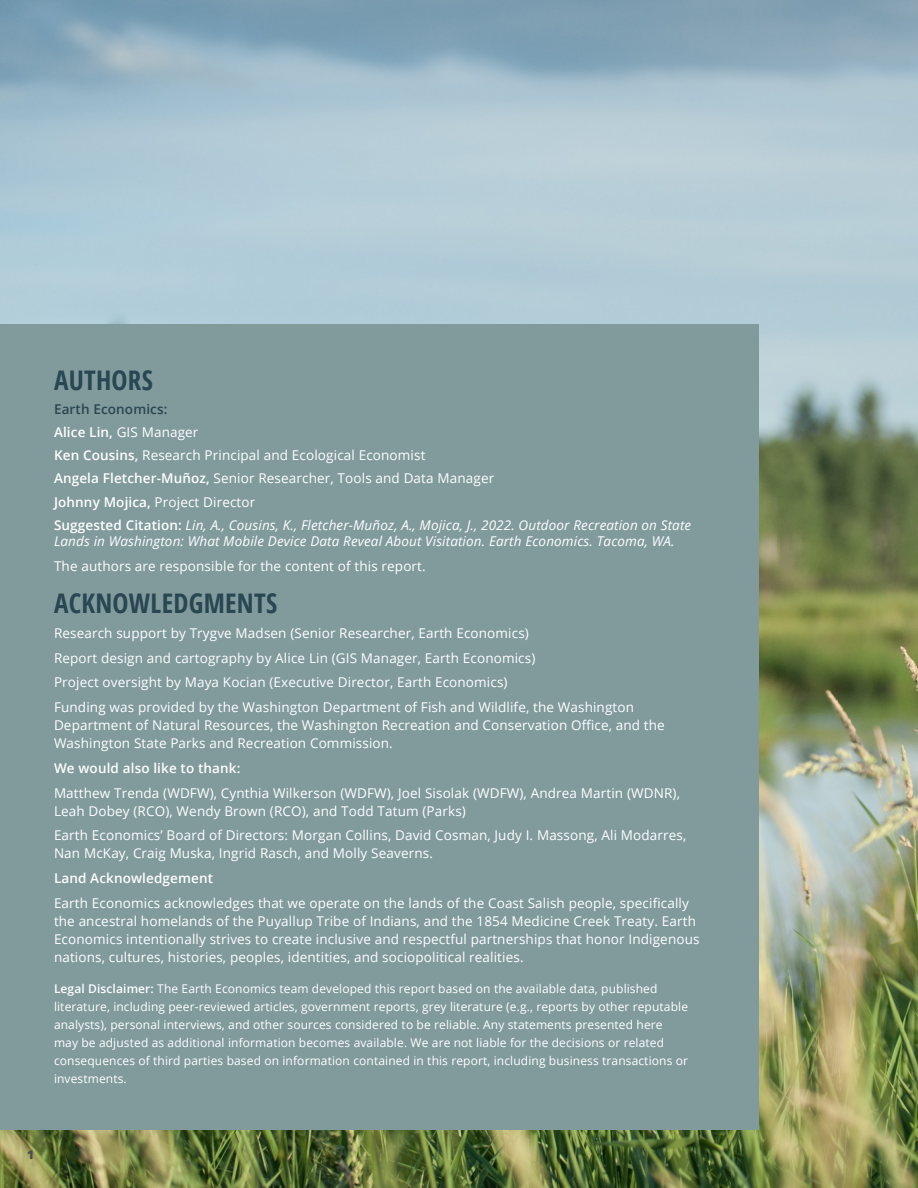
<style>
.page{position:relative;width:918px;height:1188px;background:#fff}
.page>*{position:absolute;margin:0;border:0;box-sizing:border-box;transform-origin:0 0}
.t1{font:700 condensed 27px "Open Sans";letter-spacing:.01em;color:#284752}
.t2{font:13.5px/18px "Open Sans";letter-spacing:.01em;color:#fff}
.t3{font:italic 13.5px/16.5px "Open Sans";letter-spacing:.01em;color:#fff}
.t4{font:600 13.5px "Open Sans";letter-spacing:.01em;color:#fff}
.t5{font:600 13.5px "Open Sans";letter-spacing:.01em;color:#284752}
.t6{font:12px/18px "Open Sans";letter-spacing:.01em;color:#fff}
.t7{font:800 12px "Open Sans";color:#4b4c4d}
.s1{font-weight:600}
.s2{font-weight:600;font-style:normal}
</style>
<div class="page">
<img style="left:0;top:0;width:918px;height:1188px">
<div style="left:0;top:324px;width:759px;height:805px;background:#819a9c"></div>
<p class="t1" style="left:54px;top:362px;width:100px">AUTHORS</p>
<p class="t5" style="left:54px;top:399px;width:115px">Earth Economics:</p>
<p class="t2" style="left:54px;top:423px;width:146px"><span class="s1">Alice Lin,</span> GIS Manager</p>
<p class="t2" style="left:54px;top:446px;width:373px"><span class="s1">Ken Cousins,</span> Research Principal and Ecological Economist</p>
<p class="t2" style="left:54px;top:469px;width:442px"><span class="s1">Angela Fletcher-Muñoz,</span> Senior Researcher, Tools and Data Manager</p>
<p class="t2" style="left:54px;top:492px;width:203px"><span class="s1">Johnny Mojica,</span> Project Director</p>
<p class="t3" style="left:54px;top:516px;width:639px"><span class="s2">Suggested Citation:</span> Lin, A., Cousins, K., Fletcher-Muñoz, A., Mojica, J., 2022. Outdoor Recreation on State<br>Lands in Washington: What Mobile Device Data Reveal About Visitation. Earth Economics. Tacoma, WA.</p>
<p class="t2" style="left:54px;top:557px;width:373px">The authors are responsible for the content of this report.</p>
<p class="t1" style="left:54px;top:585px;width:225px">ACKNOWLEDGMENTS</p>
<p class="t2" style="left:54px;top:624px;width:476px">Research support by Trygve Madsen (Senior Researcher, Earth Economics)</p>
<p class="t2" style="left:54px;top:648px;width:483px">Report design and cartography by Alice Lin (GIS Manager, Earth Economics)</p>
<p class="t2" style="left:54px;top:673px;width:455px">Project oversight by Maya Kocian (Executive Director, Earth Economics)</p>
<p class="t2" style="left:54px;top:698px;width:612px">Funding was provided by the Washington Department of Fish and Wildlife, the Washington<br>Department of Natural Resources, the Washington Recreation and Conservation Office, and the<br>Washington State Parks and Recreation Commission.</p>
<p class="t4" style="left:54px;top:759px;width:188px">We would also like to thank:</p>
<p class="t2" style="left:54px;top:783px;width:627px">Matthew Trenda (WDFW), Cynthia Wilkerson (WDFW), Joel Sisolak (WDFW), Andrea Martin (WDNR),<br>Leah Dobey (RCO), Wendy Brown (RCO), and Todd Tatum (Parks)</p>
<p class="t2" style="left:54px;top:826px;width:634px">Earth Economics’ Board of Directors: Morgan Collins, David Cosman, Judy I. Massong, Ali Modarres,<br>Nan McKay, Craig Muska, Ingrid Rasch, and Molly Seaverns.</p>
<p class="t4" style="left:54px;top:869px;width:161px">Land Acknowledgement</p>
<p class="t2" style="left:54px;top:894px;width:647px">Earth Economics acknowledges that we operate on the lands of the Coast Salish people, specifically the ancestral homelands of the Puyallup Tribe of Indians, and the 1854 Medicine Creek Treaty. Earth Economics intentionally strives to create inclusive and respectful partnerships that honor Indigenous nations, cultures, histories, peoples, identities, and sociopolitical realities.</p>
<p class="t6" style="left:54px;top:980px;width:636px"><span class="s1">Legal Disclaimer:</span> The Earth Economics team developed this report based on the available data, published literature, including peer-reviewed articles, government reports, grey literature (e.g., reports by other reputable analysts), personal interviews, and other sources considered to be reliable. Any statements presented here may be adjusted as additional information becomes available. We are not liable for the decisions or related consequences of third parties based on information contained in this report, including business transactions or investments.</p>
<p class="t7" style="left:27px;top:1145px;width:9px">1</p>
</div>
